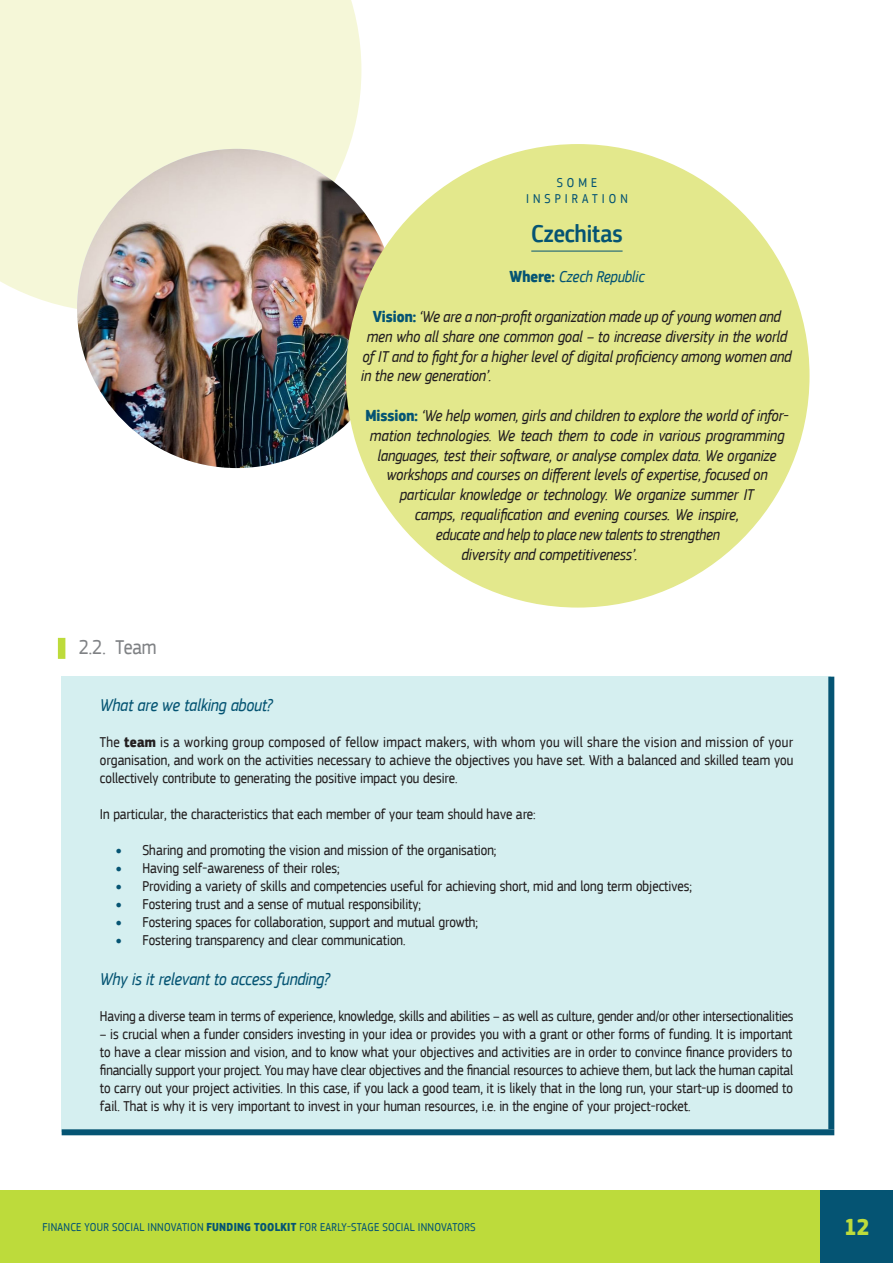
<style>
.page{position:relative;width:893px;height:1263px;background:#fff}
.page>*{position:absolute;margin:0;border:0;box-sizing:border-box;transform-origin:0 0}
.Body{font:500 25.5px "EC Square Sans Cond Pro";color:#055473}
.t1{font:700 24px "EC Square Sans Cond Pro";color:#bddb3b}
.t2{font:21px "EC Square Sans Cond Pro";color:#808285}
.Body-2{font:italic 18px "EC Square Sans Cond Pro";color:#055473}
._02_question_box{font:italic 18px "EC Square Sans Cond Pro";color:#055473}
.Body-3{font:italic 16.5px "EC Square Sans Cond Pro";color:#231f20}
.Body-4{font:italic 16.5px "EC Square Sans Cond Pro";color:#055473}
._01_body_box{font:15px/18px "EC Square Sans Cond Pro";color:#231f20;text-align:justify}
.Body-5{font:13.5px/16.2px "EC Square Sans Cond Pro";letter-spacing:.3em;color:#055473;text-align:center}
.t3{font:12px "EC Square Sans Cond Pro";letter-spacing:.02em;color:#055473}
.s1{font-weight:700;font-style:normal}
.s2{font-weight:700;font-style:normal;color:#055473}
.s3{font-weight:700}
.s4{font-size:27px;color:#055473}
</style>
<div class="page">
<div style="left:0;top:0;width:361px;height:309px;background:#f5f7d8"></div>
<div style="left:0;top:1191px;width:893px;height:72px;background:#bddb3b"></div>
<div style="left:821px;top:1191px;width:72px;height:72px;background:#055473"></div>
<div style="left:58px;top:638px;width:7px;height:21px;background:#bddb3b"></div>
<div style="left:62px;top:677px;width:769px;height:455px;background:#d5eff0"></div>
<div style="left:828px;top:677px;width:6px;height:452px;background:#055473"></div>
<div style="left:62px;top:1129px;width:772px;height:6px;background:#055473"></div>
<img style="left:77px;top:149px;width:319px;height:319px;border-radius:160px">
<div style="left:346px;top:144px;width:463px;height:463px;background:#e3e88c;border-radius:50%"></div>
<hr style="left:531px;top:251px;width:92px;height:1px;background:#055473">
<p class="t2" style="left:79px;top:635px;width:80px">2.2. Team</p>
<p class="Body-5" style="left:526px;top:174px;width:103px">SOME<br>INSPIRATION</p>
<p class="Body" style="left:531px;top:219px;width:93px">Czechitas</p>
<p class="Body-4" style="left:509px;top:268px;width:136px"><span class="s1">Where:</span> Czech Republic</p>
<p class="Body-3" style="left:373px;top:307px;width:409px"><span class="s2">Vision:</span> ‘We are a non-profit organization made up of young women and</p>
<p class="Body-3" style="left:367px;top:327px;width:422px">men who all share one common goal – to increase diversity in the world</p>
<p class="Body-3" style="left:362px;top:347px;width:431px">of IT and to fight for a higher level of digital proficiency among women and</p>
<p class="Body-3" style="left:361px;top:367px;width:132px">in the new generation’.</p>
<p class="Body-3" style="left:365px;top:406px;width:425px"><span class="s2">Mission:</span> ‘We help women, girls and children to explore the world of infor-</p>
<p class="Body-3" style="left:370px;top:426px;width:416px">mation technologies. We teach them to code in various programming</p>
<p class="Body-3" style="left:377px;top:446px;width:401px">languages, test their software, or analyse complex data. We organize</p>
<p class="Body-3" style="left:386px;top:466px;width:382px">workshops and courses on different levels of expertise, focused on</p>
<p class="Body-3" style="left:400px;top:485px;width:355px">particular knowledge or technology. We organize summer IT</p>
<p class="Body-3" style="left:415px;top:505px;width:325px">camps, requalification and evening courses. We inspire,</p>
<p class="Body-3" style="left:436px;top:525px;width:285px">educate and help to place new talents to strengthen</p>
<p class="Body-3" style="left:461px;top:545px;width:178px">diversity and competitiveness’.</p>
<p class="_02_question_box" style="left:100px;top:695px;width:174px">What are we talking about?</p>
<p class="_01_body_box" style="left:100px;top:734px;width:695px">The <span class="s3">team</span> is a working group composed of fellow impact makers, with whom you will share the vision and mission of your organisation, and work on the activities necessary to achieve the objectives you have set. With a balanced and skilled team you collectively contribute to generating the positive impact you desire.</p>
<p class="_01_body_box" style="left:100px;top:806px;width:437px">In particular, the characteristics that each member of your team should have are:</p>
<p class="_01_body_box" style="left:115px;top:842px;width:383px"><span class="s4">•</span> Sharing and promoting the vision and mission of the organisation;</p>
<p class="_01_body_box" style="left:115px;top:860px;width:226px"><span class="s4">•</span> Having self-awareness of their roles;</p>
<p class="_01_body_box" style="left:115px;top:878px;width:578px"><span class="s4">•</span> Providing a variety of skills and competencies useful for achieving short, mid and long term objectives;</p>
<p class="_01_body_box" style="left:115px;top:896px;width:307px"><span class="s4">•</span> Fostering trust and a sense of mutual responsibility;</p>
<p class="_01_body_box" style="left:115px;top:914px;width:364px"><span class="s4">•</span> Fostering spaces for collaboration, support and mutual growth;</p>
<p class="_01_body_box" style="left:115px;top:932px;width:292px"><span class="s4">•</span> Fostering transparency and clear communication.</p>
<p class="Body-2" style="left:100px;top:969px;width:231px">Why is it relevant to access funding?</p>
<p class="_01_body_box" style="left:100px;top:1007px;width:695px">Having a diverse team in terms of experience, knowledge, skills and abilities – as well as culture, gender and/or other intersectionalities</p>
<p class="_01_body_box" style="left:100px;top:1025px;width:695px">– is crucial when a funder considers investing in your idea or provides you with a grant or other forms of funding. It is important to have a clear mission and vision, and to know what your objectives and activities are in order to convince finance providers to financially support your project. You may have clear objectives and the financial resources to achieve them, but lack the human capital to carry out your project activities. In this case, if you lack a good team, it is likely that in the long run, your start-up is doomed to fail. That is why it is very important to invest in your human resources, i.e. in the engine of your project-rocket.</p>
<p class="t3" style="left:43px;top:1220px;width:434px">FINANCE YOUR SOCIAL INNOVATION <span class="s3">FUNDING TOOLKIT</span> FOR EARLY-STAGE SOCIAL INNOVATORS</p>
<h2 class="t1" style="left:844px;top:1212px;width:27px">12</h2>
</div>
